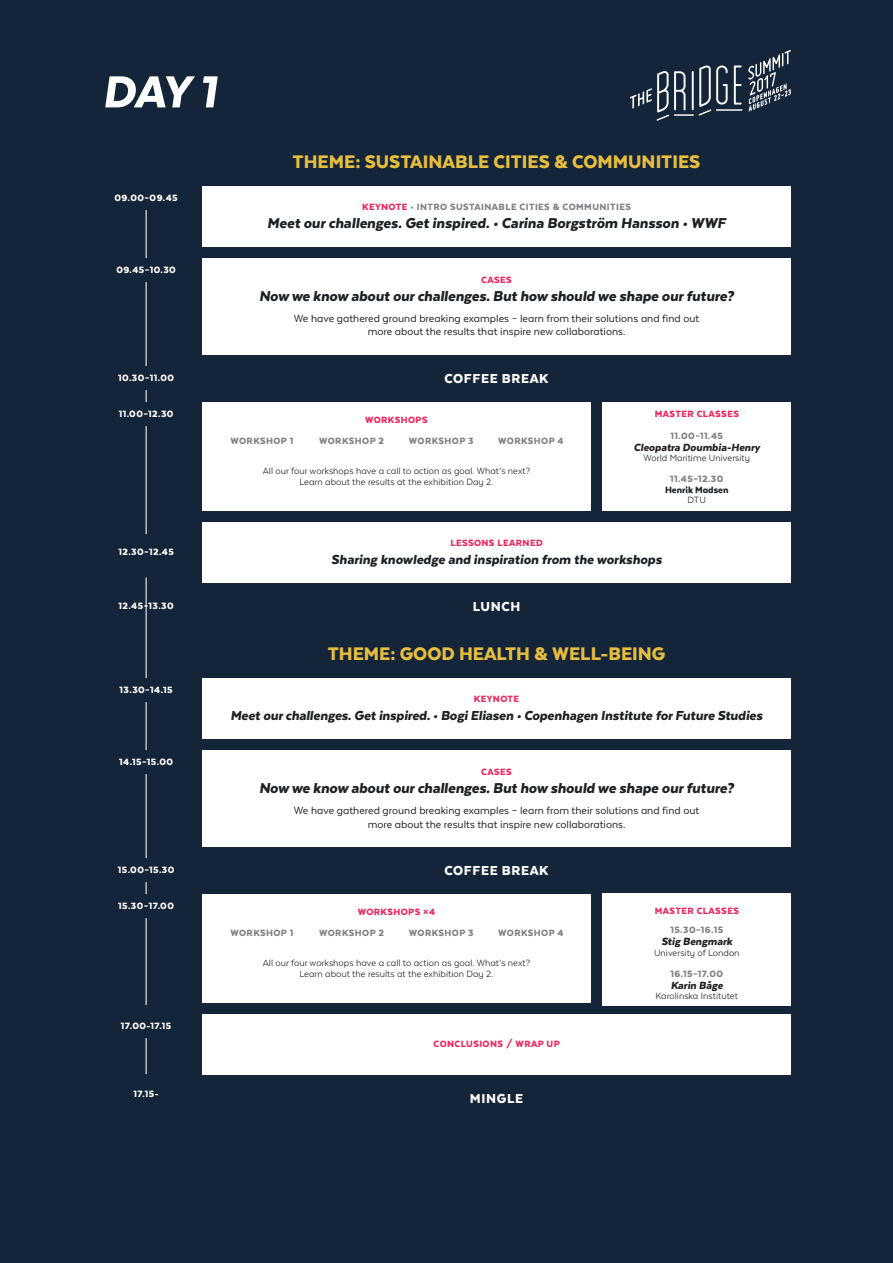
<style>
.page{position:relative;width:893px;height:1263px;background:#152539}
.page>*{position:absolute;margin:0;border:0;box-sizing:border-box;transform-origin:0 0}
.t1{font:italic 900 51.75px "Texta Alt";color:#fff}
.t2{font:900 21px "Texta Alt";color:#e6bd3e}
.t3{font:italic 900 16.5px "Texta Alt";letter-spacing:-.005em;color:#1d2124}
.t4{font:italic 900 15px "Texta Alt";letter-spacing:-.005em;color:#1d2124}
.t5{font:900 15px "Texta Alt";letter-spacing:.04em;color:#fff}
.t6{font:12px/13.5px "Texta Alt";color:#231f20;text-align:center}
.t7{font:italic 900 12px "Texta Alt";color:#231f20}
.t8{font:10.5px/10.5px "Texta Alt";color:#1d2124;text-align:center}
.t9{font:900 10.5px "Texta Alt";letter-spacing:.04em;color:#808285}
.t10{font:900 10.5px "Texta Alt";letter-spacing:.04em;color:#fff}
.t11{font:900 10.5px "Texta Alt";letter-spacing:.04em;color:#ee255e}
.t12{font:900 10.5px "Texta Alt";color:#1d2124}
.s1{color:#ee255e}
</style>
<div class="page">
<div style="left:202px;top:438px;width:389px;height:72px;background:#fff"></div>
<div style="left:202px;top:930px;width:389px;height:72px;background:#fff"></div>
<div style="left:202px;top:186px;width:589px;height:60px;background:#fff"></div>
<div style="left:202px;top:678px;width:589px;height:60px;background:#fff"></div>
<div style="left:202px;top:750px;width:589px;height:96px;background:#fff"></div>
<div style="left:202px;top:258px;width:589px;height:96px;background:#fff"></div>
<div style="left:202px;top:402px;width:389px;height:36px;background:#fff"></div>
<div style="left:202px;top:894px;width:389px;height:36px;background:#fff"></div>
<div style="left:603px;top:402px;width:188px;height:24px;background:#fff"></div>
<div style="left:603px;top:893px;width:188px;height:36px;background:#fff"></div>
<div style="left:603px;top:420px;width:188px;height:90px;background:#fff"></div>
<div style="left:603px;top:915px;width:188px;height:90px;background:#fff"></div>
<hr style="left:146px;top:210px;width:1px;height:48px;background:#fff">
<hr style="left:146px;top:282px;width:1px;height:84px;background:#fff">
<hr style="left:146px;top:774px;width:1px;height:84px;background:#fff">
<hr style="left:146px;top:426px;width:1px;height:108px;background:#fff">
<hr style="left:146px;top:918px;width:1px;height:87px;background:#fff">
<hr style="left:146px;top:1038px;width:1px;height:36px;background:#fff">
<hr style="left:146px;top:702px;width:1px;height:48px;background:#fff">
<hr style="left:146px;top:577px;width:1px;height:101px;background:#fff">
<svg style="left:146px;top:390px;width:1px;height:12px"></svg>
<svg style="left:146px;top:882px;width:1px;height:12px"></svg>
<div style="left:202px;top:1014px;width:589px;height:60px;background:#fff"></div>
<div style="left:202px;top:522px;width:589px;height:60px;background:#fff"></div>
<hr style="left:674px;top:114px;width:20px;height:2px;background:#fff">
<hr style="left:716px;top:109px;width:26px;height:2px;background:#fff">
<hr style="left:692px;top:71px;width:2px;height:39px;background:#fff">
<svg style="left:734px;top:66px;width:8px;height:39px"></svg>
<svg style="left:630px;top:71px;width:55px;height:50px"></svg>
<svg style="left:699px;top:65px;width:29px;height:51px"></svg>
<svg style="left:748px;top:50px;width:43px;height:62px"></svg>
<h1 class="t1" style="left:102px;top:65px;width:116px">DAY 1</h1>
<p class="t10" style="left:115px;top:193px;width:65px">09.00–09.45</p>
<p class="t10" style="left:116px;top:265px;width:61px">09.45–10.30</p>
<p class="t10" style="left:118px;top:373px;width:57px">10.30–11.00</p>
<p class="t10" style="left:119px;top:409px;width:56px">11.00–12.30</p>
<p class="t10" style="left:118px;top:547px;width:57px">12.30–12.45</p>
<p class="t10" style="left:118px;top:601px;width:57px">12.45–13.30</p>
<p class="t10" style="left:120px;top:685px;width:54px">13.30–14.15</p>
<p class="t10" style="left:119px;top:757px;width:55px">14.15–15.00</p>
<p class="t10" style="left:118px;top:865px;width:58px">15.00–15.30</p>
<p class="t10" style="left:118px;top:901px;width:57px">15.30–17.00</p>
<p class="t10" style="left:121px;top:1021px;width:52px">17.00-17.15</p>
<p class="t10" style="left:134px;top:1088px;width:27px">17.15-</p>
<h2 class="t2" style="left:293px;top:151px;width:409px">THEME: SUSTAINABLE CITIES &amp; COMMUNITIES</h2>
<p class="t9" style="left:362px;top:202px;width:270px"><span class="s1">KEYNOTE</span> • INTRO SUSTAINABLE CITIES &amp; COMMUNITIES</p>
<h3 class="t3" style="left:267px;top:215px;width:460px">Meet our challenges. Get inspired. • Carina Borgström Hansson • WWF</h3>
<p class="t11" style="left:481px;top:274px;width:32px">CASES</p>
<h3 class="t3" style="left:259px;top:287px;width:477px">Now we know about our challenges. But how should we shape our future?</h3>
<p class="t6" style="left:294px;top:311px;width:407px">We have gathered ground breaking examples – learn from their solutions and find out more about the results that inspire new collaborations.</p>
<p class="t11" style="left:365px;top:415px;width:64px">WORKSHOPS</p>
<h3 class="t5" style="left:445px;top:370px;width:105px">COFFEE BREAK</h3>
<p class="t9" style="left:230px;top:436px;width:64px">WORKSHOP 1</p>
<p class="t9" style="left:319px;top:436px;width:66px">WORKSHOP 2</p>
<p class="t9" style="left:409px;top:436px;width:66px">WORKSHOP 3</p>
<p class="t9" style="left:498px;top:436px;width:67px">WORKSHOP 4</p>
<p class="t8" style="left:263px;top:466px;width:269px">All our four workshops have a call to action as goal. What’s next?<br>Learn about the results at the exhibition Day 2.</p>
<p class="t11" style="left:655px;top:409px;width:86px">MASTER CLASSES</p>
<p class="t9" style="left:671px;top:430px;width:54px">11.00–11.45</p>
<p class="t7" style="left:634px;top:441px;width:128px">Cleopatra Doumbia-Henry</p>
<p class="t8" style="left:643px;top:453px;width:108px">World Maritime University</p>
<p class="t9" style="left:670px;top:473px;width:55px">11.45–12.30</p>
<p class="t12" style="left:665px;top:484px;width:65px">Henrik Madsen</p>
<p class="t8" style="left:688px;top:495px;width:20px">DTU</p>
<p class="t11" style="left:450px;top:538px;width:94px">LESSONS LEARNED</p>
<h3 class="t4" style="left:331px;top:552px;width:332px">Sharing knowledge and inspiration from the workshops</h3>
<h3 class="t5" style="left:473px;top:598px;width:49px">LUNCH</h3>
<h2 class="t2" style="left:328px;top:643px;width:339px">THEME: GOOD HEALTH &amp; WELL-BEING</h2>
<p class="t11" style="left:474px;top:694px;width:47px">KEYNOTE</p>
<h3 class="t4" style="left:231px;top:708px;width:533px">Meet our challenges. Get inspired. • Bogi Eliasen • Copenhagen Institute for Future Studies</h3>
<p class="t11" style="left:481px;top:766px;width:32px">CASES</p>
<h3 class="t3" style="left:259px;top:779px;width:477px">Now we know about our challenges. But how should we shape our future?</h3>
<p class="t6" style="left:294px;top:803px;width:407px">We have gathered ground breaking examples – learn from their solutions and find out more about the results that inspire new collaborations.</p>
<h3 class="t5" style="left:445px;top:862px;width:105px">COFFEE BREAK</h3>
<p class="t11" style="left:358px;top:907px;width:79px">WORKSHOPS ×4</p>
<p class="t9" style="left:230px;top:928px;width:64px">WORKSHOP 1</p>
<p class="t9" style="left:319px;top:928px;width:66px">WORKSHOP 2</p>
<p class="t9" style="left:409px;top:928px;width:66px">WORKSHOP 3</p>
<p class="t9" style="left:498px;top:928px;width:67px">WORKSHOP 4</p>
<p class="t8" style="left:263px;top:958px;width:269px">All our four workshops have a call to action as goal. What’s next?<br>Learn about the results at the exhibition Day 2.</p>
<p class="t11" style="left:434px;top:1039px;width:128px">CONCLUSIONS / WRAP UP</p>
<h3 class="t5" style="left:470px;top:1090px;width:55px">MINGLE</h3>
<p class="t11" style="left:655px;top:906px;width:86px">MASTER CLASSES</p>
<p class="t9" style="left:670px;top:925px;width:54px">15.30–16.15</p>
<p class="t7" style="left:661px;top:935px;width:72px">Stig Bengmark</p>
<p class="t8" style="left:654px;top:947px;width:87px">University of London</p>
<p class="t9" style="left:670px;top:968px;width:54px">16.15–17.00</p>
<p class="t7" style="left:671px;top:979px;width:54px">Karin Båge</p>
<p class="t8" style="left:656px;top:991px;width:84px">Karolinska Institutet</p>
</div>
